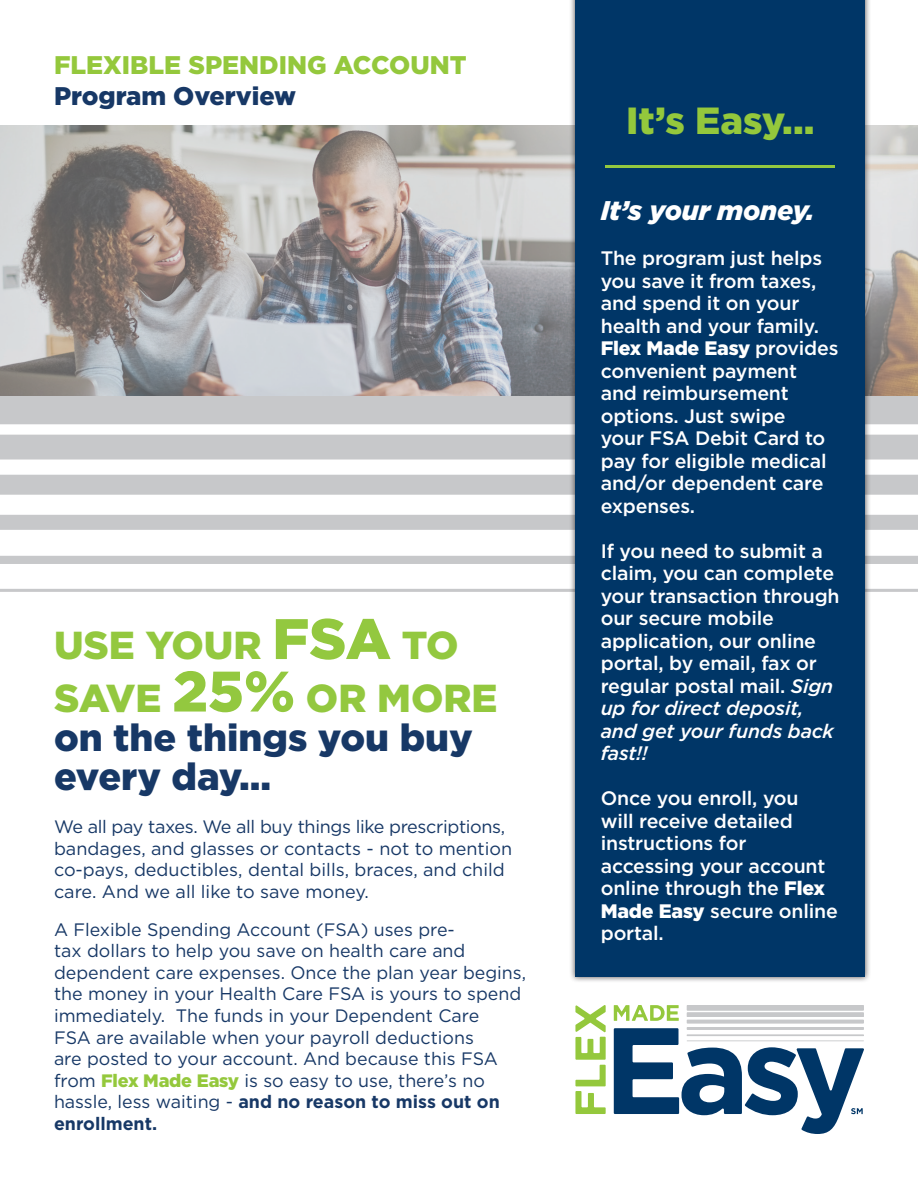
<style>
.page{position:relative;width:918px;height:1188px;background:#fff}
.page>*{position:absolute;margin:0;border:0;box-sizing:border-box;transform-origin:0 0}
.t1{font:900 39px/52.5px "Gotham";color:#93c83f}
.t2{font:900 37.8px/39px "Gotham";color:#173866}
.t3{font:900 37.8px "Gotham";color:#94c83c}
.t4{font:italic 900 27px "Gotham";letter-spacing:-.01em;color:#fff}
.t5{font:900 25.5px "Gotham";color:#94c83c}
.t6{font:900 25.5px "Gotham";color:#173866}
.t7{font:500 19.5px/22.5px "Gotham";letter-spacing:-.01em;color:#fff}
.t8{font:18px/21.6px "Gotham";color:#173866}
.s1{font-size:57px}
.s2{font-weight:900;color:#94c83c}
.s3{font-weight:700}
.s4{font-weight:900}
.s5{font-style:italic}
</style>
<div class="page">
<svg style="left:614px;top:1005px;width:65px;height:16px"></svg>
<svg style="left:575px;top:1005px;width:31px;height:109px"></svg>
<hr style="left:687px;top:1027px;width:177px;height:3px;background:#c7c8ca">
<hr style="left:687px;top:1020px;width:177px;height:3px;background:#c7c8ca">
<div style="left:687px;top:1012px;width:177px;height:5px;background:#c7c8ca"></div>
<div style="left:687px;top:1005px;width:177px;height:6px;background:#c7c8ca"></div>
<svg style="left:614px;top:1028px;width:250px;height:106px"></svg>
<svg style="left:0;top:125px;width:918px;height:271px;background:#a9a6a5"></svg>
<div style="left:0;top:556px;width:918px;height:8px;background:#c7c8ca"></div>
<hr style="left:0;top:589px;width:918px;height:3px;background:#c7c8ca">
<div style="left:0;top:515px;width:918px;height:15px;background:#c7c8ca"></div>
<div style="left:0;top:475px;width:918px;height:19px;background:#c7c8ca"></div>
<div style="left:0;top:435px;width:918px;height:24px;background:#c7c8ca"></div>
<div style="left:0;top:396px;width:918px;height:28px;background:#c7c8ca"></div>
<div style="left:569px;top:0;width:302px;height:982px;background:#231f20;opacity:.75"></div>
<div style="left:575px;top:0;width:290px;height:976px;background:#003667"></div>
<hr style="left:606px;top:165px;width:229px;height:2px;background:#93c83f">
<h3 class="t5" style="left:54px;top:48px;width:414px">FLEXIBLE SPENDING ACCOUNT</h3>
<h3 class="t6" style="left:54px;top:78px;width:244px">Program Overview</h3>
<h1 class="t1" style="left:54px;top:619px;width:445px">USE YOUR <span class="s1">FSA</span> TO<br>SAVE <span class="s1">25%</span> OR MORE</h1>
<h2 class="t2" style="left:54px;top:717px;width:420px">on the things you buy every day...</h2>
<p class="t8" style="left:54px;top:815px;width:460px">We all pay taxes. We all buy things like prescriptions, bandages, and glasses or contacts - not to mention co-pays, deductibles, dental bills, braces, and child care. And we all like to save money.</p>
<p class="t8" style="left:54px;top:918px;width:474px">A Flexible Spending Account (FSA) uses pre-<br>tax dollars to help you save on health care and dependent care expenses. Once the plan year begins, the money in your Health Care FSA is yours to spend immediately. The funds in your Dependent Care<br>FSA are available when your payroll deductions<br>are posted to your account. And because this FSA from <span class="s2">Flex Made Easy</span> is so easy to use, there’s no hassle, less waiting - <span class="s3">and no reason to miss out on enrollment.</span></p>
<h2 class="t3" style="left:626px;top:94px;width:190px">It’s Easy...</h2>
<h3 class="t4" style="left:601px;top:192px;width:215px">It’s your money.</h3>
<p class="t7" style="left:601px;top:247px;width:239px">The program just helps you save it from taxes, and spend it on your health and your family.<br><span class="s4">Flex Made Easy</span> provides convenient payment<br>and reimbursement options. Just swipe<br>your FSA Debit Card to pay for eligible medical and/or dependent care expenses.</p>
<p class="t7" style="left:601px;top:539px;width:240px">If you need to submit a claim, you can complete your transaction through our secure mobile application, our online portal, by email, fax or regular postal mail. <span class="s5">Sign up for direct deposit, and get your funds back fast!!</span></p>
<p class="t7" style="left:601px;top:787px;width:239px">Once you enroll, you<br>will receive detailed instructions for accessing your account online through the <span class="s4">Flex<br>Made Easy</span> secure online portal.</p>
</div>
